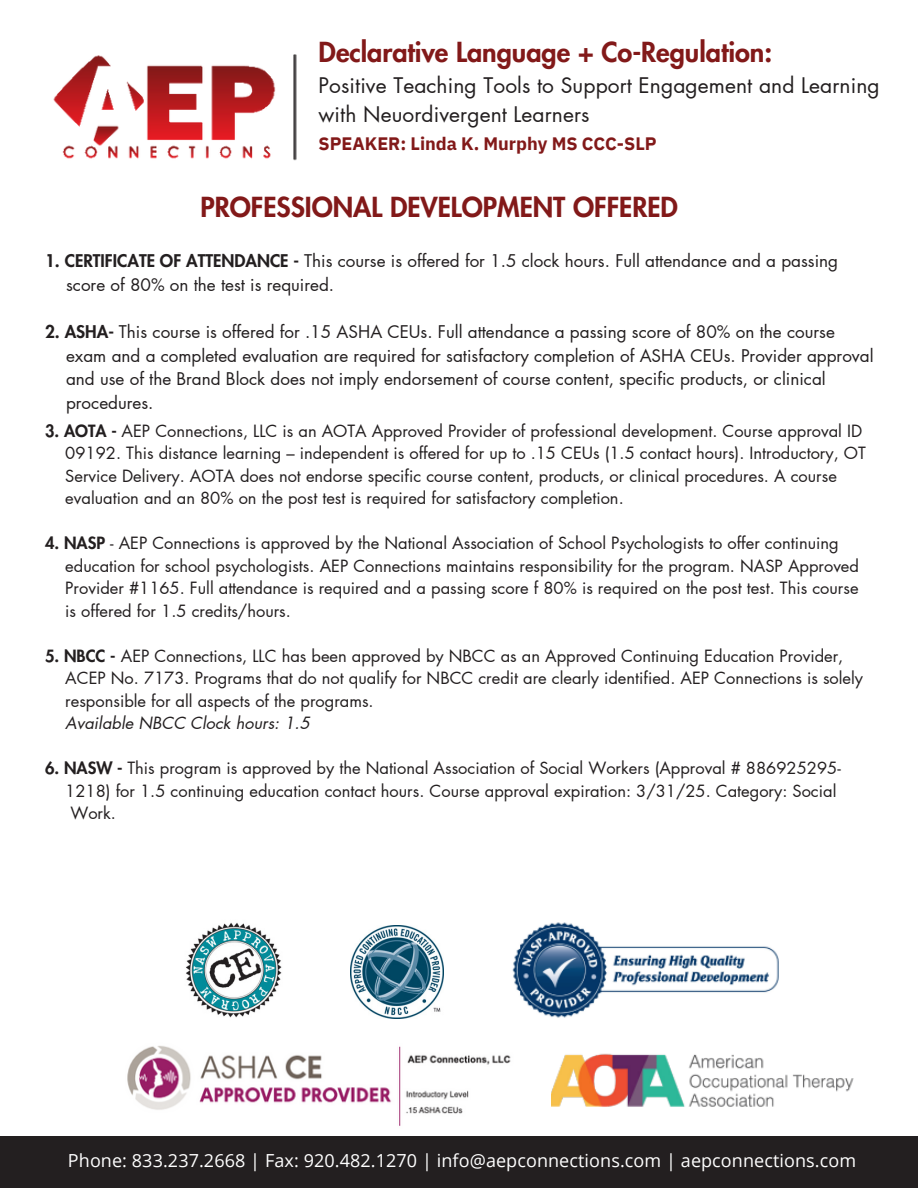
<style>
.page{position:relative;width:918px;height:1188px;background:#fff}
.page>*{position:absolute;margin:0;border:0;box-sizing:border-box;transform-origin:0 0}
.t1{font:800 27px "Futura LT Pro";color:#821919}
.t2{font:21px/29.2px "Futura LT Pro";letter-spacing:.005em;color:#231f20}
.t3{font:18px "Open Sans";letter-spacing:.005em;color:#fff}
.t4{font:700 18px "IBM Plex Sans";color:#821919}
.t5{font:17.1px "Futura LT Pro";color:#231f20}
.t6{font:16.5px "Futura LT Pro";color:#231f20}
.t7{font:italic 16.5px "Futura LT Pro";color:#231f20}
.s1{font-weight:800}
</style>
<div class="page">
<div style="left:0;top:1136px;width:918px;height:52px;background:#231f20"></div>
<img style="left:53px;top:55px;width:223px;height:104px">
<img style="left:294px;top:54px;width:3px;height:107px">
<img style="left:512px;top:923px;width:342px;height:184px">
<div style="left:74px;top:1026px;width:476px;height:98px;background:#fff"></div>
<img style="left:127px;top:1045px;width:384px;height:81px">
<img style="left:350px;top:926px;width:94px;height:93px">
<img style="left:186px;top:922px;width:96px;height:96px">
<p class="t1" style="left:319px;top:39px;width:455px">Declarative Language + Co-Regulation:</p>
<p class="t2" style="left:319px;top:71px;width:563px">Positive Teaching Tools to Support Engagement and Learning with Neuordivergent Learners</p>
<p class="t4" style="left:319px;top:132px;width:340px">SPEAKER: Linda K. Murphy MS CCC-SLP</p>
<p class="t1" style="left:201px;top:194px;width:479px">PROFESSIONAL DEVELOPMENT OFFERED</p>
<p class="t5" style="left:45px;top:253px;width:795px"><span class="s1">1. CERTIFICATE OF ATTENDANCE -</span> This course is offered for 1.5 clock hours. Full attendance and a passing</p>
<p class="t5" style="left:66px;top:277px;width:270px">score of 80% on the test is required.</p>
<p class="t5" style="left:45px;top:324px;width:791px"><span class="s1">2. ASHA-</span> This course is offered for .15 ASHA CEUs. Full attendance a passing score of 80% on the course</p>
<p class="t5" style="left:66px;top:347px;width:809px">exam and a completed evaluation are required for satisfactory completion of ASHA CEUs. Provider approval</p>
<p class="t5" style="left:66px;top:371px;width:761px">and use of the Brand Block does not imply endorsement of course content, specific products, or clinical</p>
<p class="t5" style="left:66px;top:395px;width:89px">procedures.</p>
<p class="t6" style="left:45px;top:423px;width:819px"><span class="s1">3. AOTA -</span> AEP Connections, LLC is an AOTA Approved Provider of professional development. Course approval ID</p>
<p class="t6" style="left:65px;top:446px;width:802px">09192. This distance learning – independent is offered for up to .15 CEUs (1.5 contact hours). Introductory, OT</p>
<p class="t6" style="left:65px;top:468px;width:773px">Service Delivery. AOTA does not endorse specific course content, products, or clinical procedures. A course</p>
<p class="t6" style="left:65px;top:491px;width:560px">evaluation and an 80% on the post test is required for satisfactory completion.</p>
<p class="t6" style="left:45px;top:536px;width:795px"><span class="s1">4. NASP</span> - AEP Connections is approved by the National Association of School Psychologists to offer continuing</p>
<p class="t6" style="left:65px;top:558px;width:795px">education for school psychologists. AEP Connections maintains responsibility for the program. NASP Approved</p>
<p class="t6" style="left:65px;top:581px;width:795px">Provider #1165. Full attendance is required and a passing score f 80% is required on the post test. This course</p>
<p class="t6" style="left:65px;top:603px;width:227px">is offered for 1.5 credits/hours.</p>
<p class="t6" style="left:45px;top:648px;width:800px"><span class="s1">5. NBCC -</span> AEP Connections, LLC has been approved by NBCC as an Approved Continuing Education Provider,</p>
<p class="t6" style="left:65px;top:671px;width:799px">ACEP No. 7173. Programs that do not qualify for NBCC credit are clearly identified. AEP Connections is solely</p>
<p class="t6" style="left:65px;top:693px;width:310px">responsible for all aspects of the programs.</p>
<p class="t7" style="left:65px;top:716px;width:246px">Available NBCC Clock hours: 1.5</p>
<p class="t6" style="left:45px;top:761px;width:797px"><span class="s1">6. NASW -</span> This program is approved by the National Association of Social Workers (Approval # 886925295-</p>
<p class="t6" style="left:65px;top:783px;width:773px">1218) for 1.5 continuing education contact hours. Course approval expiration: 3/31/25. Category: Social</p>
<p class="t6" style="left:70px;top:806px;width:47px">Work.</p>
<p class="t3" style="left:68px;top:1148px;width:790px">Phone: 833.237.2668 | Fax: 920.482.1270 | info@aepconnections.com | aepconnections.com</p>
</div>
